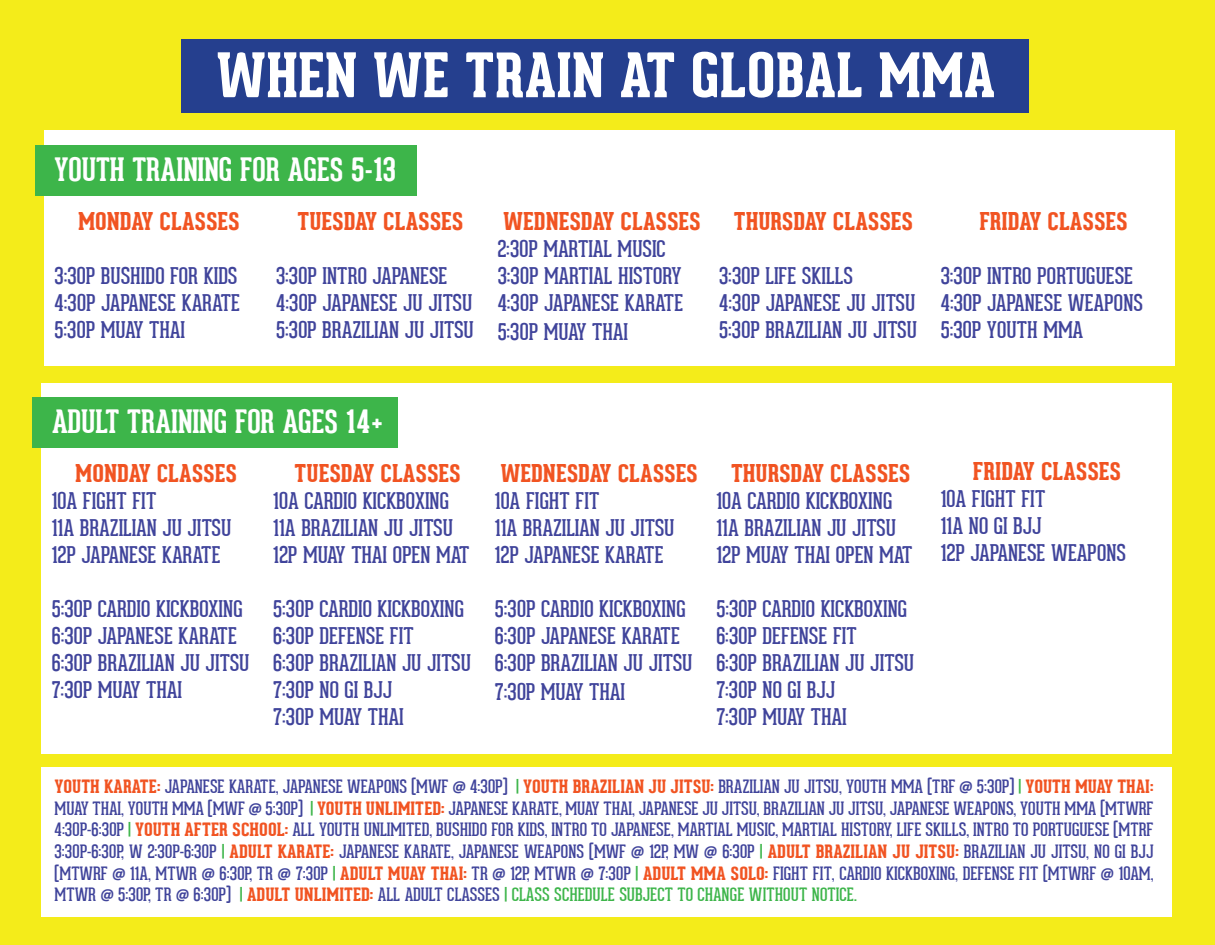
<style>
.page{position:relative;width:1215px;height:945px;background:#f4ec1a}
.page>*{position:absolute;margin:0;border:0;box-sizing:border-box;transform-origin:0 0}
.t1{font:800 60px "Geared Slab";color:#fff}
.t2{font:700 31.5px "Geared Slab";color:#fff}
.t3{font:800 24px "Geared Slab";letter-spacing:-.005em;color:#f15422}
.t4{font:22.5px "Geared Slab";color:#40449b}
.t5{font:18px/21.6px "Geared Slab";color:#40449b;text-align:justify}
.s1{font-weight:800;color:#f15422}
.s2{color:#3db54a}
</style>
<div class="page">
<div style="left:181px;top:39px;width:848px;height:73px;background:#253f8e"></div>
<div style="left:44px;top:130px;width:1130px;height:236px;background:#fff"></div>
<div style="left:35px;top:145px;width:382px;height:50px;background:#3db54a"></div>
<div style="left:41px;top:383px;width:1131px;height:371px;background:#fff"></div>
<div style="left:32px;top:397px;width:366px;height:51px;background:#3db54a"></div>
<div style="left:41px;top:767px;width:1131px;height:150px;background:#fff"></div>
<p class="t1" style="left:216px;top:41px;width:781px">WHEN WE TRAIN AT GLOBAL MMA</p>
<p class="t2" style="left:55px;top:149px;width:343px">YOUTH TRAINING FOR AGES 5-13</p>
<p class="t3" style="left:78px;top:208px;width:163px">MONDAY CLASSES</p>
<p class="t4" style="left:55px;top:262px;width:184px">3:30P BUSHIDO FOR KIDS</p>
<p class="t4" style="left:55px;top:289px;width:187px">4:30P JAPANESE KARATE</p>
<p class="t4" style="left:55px;top:316px;width:132px">5:30P MUAY THAI</p>
<p class="t3" style="left:297px;top:208px;width:168px">TUESDAY CLASSES</p>
<p class="t4" style="left:276px;top:262px;width:173px">3:30P INTRO JAPANESE</p>
<p class="t4" style="left:276px;top:289px;width:198px">4:30P JAPANESE JU JITSU</p>
<p class="t4" style="left:276px;top:316px;width:199px">5:30P BRAZILIAN JU JITSU</p>
<p class="t3" style="left:503px;top:208px;width:199px">WEDNESDAY CLASSES</p>
<p class="t4" style="left:498px;top:235px;width:170px">2:30P MARTIAL MUSIC</p>
<p class="t4" style="left:498px;top:262px;width:185px">3:30P MARTIAL HISTORY</p>
<p class="t4" style="left:498px;top:289px;width:187px">4:30P JAPANESE KARATE</p>
<p class="t4" style="left:498px;top:318px;width:132px">5:30P MUAY THAI</p>
<p class="t3" style="left:734px;top:208px;width:181px">THURSDAY CLASSES</p>
<p class="t4" style="left:719px;top:262px;width:135px">3:30P LIFE SKILLS</p>
<p class="t4" style="left:719px;top:289px;width:198px">4:30P JAPANESE JU JITSU</p>
<p class="t4" style="left:719px;top:316px;width:199px">5:30P BRAZILIAN JU JITSU</p>
<p class="t3" style="left:979px;top:208px;width:150px">FRIDAY CLASSES</p>
<p class="t4" style="left:941px;top:262px;width:194px">3:30P INTRO PORTUGUESE</p>
<p class="t4" style="left:941px;top:289px;width:204px">4:30P JAPANESE WEAPONS</p>
<p class="t4" style="left:941px;top:316px;width:144px">5:30P YOUTH MMA</p>
<p class="t2" style="left:52px;top:402px;width:333px">ADULT TRAINING FOR AGES 14+</p>
<p class="t3" style="left:75px;top:460px;width:163px">MONDAY CLASSES</p>
<p class="t4" style="left:52px;top:488px;width:106px">10A FIGHT FIT</p>
<p class="t4" style="left:52px;top:515px;width:181px">11A BRAZILIAN JU JITSU</p>
<p class="t4" style="left:52px;top:542px;width:170px">12P JAPANESE KARATE</p>
<p class="t4" style="left:52px;top:596px;width:192px">5:30P CARDIO KICKBOXING</p>
<p class="t4" style="left:52px;top:623px;width:187px">6:30P JAPANESE KARATE</p>
<p class="t4" style="left:52px;top:650px;width:199px">6:30P BRAZILIAN JU JITSU</p>
<p class="t4" style="left:52px;top:677px;width:132px">7:30P MUAY THAI</p>
<p class="t3" style="left:295px;top:460px;width:168px">TUESDAY CLASSES</p>
<p class="t4" style="left:273px;top:488px;width:177px">10A CARDIO KICKBOXING</p>
<p class="t4" style="left:273px;top:515px;width:181px">11A BRAZILIAN JU JITSU</p>
<p class="t4" style="left:273px;top:542px;width:198px">12P MUAY THAI OPEN MAT</p>
<p class="t4" style="left:273px;top:596px;width:192px">5:30P CARDIO KICKBOXING</p>
<p class="t4" style="left:273px;top:623px;width:142px">6:30P DEFENSE FIT</p>
<p class="t4" style="left:273px;top:650px;width:199px">6:30P BRAZILIAN JU JITSU</p>
<p class="t4" style="left:273px;top:677px;width:120px">7:30P NO GI BJJ</p>
<p class="t4" style="left:273px;top:704px;width:132px">7:30P MUAY THAI</p>
<p class="t3" style="left:500px;top:460px;width:199px">WEDNESDAY CLASSES</p>
<p class="t4" style="left:495px;top:488px;width:106px">10A FIGHT FIT</p>
<p class="t4" style="left:495px;top:515px;width:181px">11A BRAZILIAN JU JITSU</p>
<p class="t4" style="left:495px;top:542px;width:170px">12P JAPANESE KARATE</p>
<p class="t4" style="left:495px;top:596px;width:192px">5:30P CARDIO KICKBOXING</p>
<p class="t4" style="left:495px;top:623px;width:187px">6:30P JAPANESE KARATE</p>
<p class="t4" style="left:495px;top:650px;width:199px">6:30P BRAZILIAN JU JITSU</p>
<p class="t4" style="left:495px;top:679px;width:132px">7:30P MUAY THAI</p>
<p class="t3" style="left:731px;top:460px;width:181px">THURSDAY CLASSES</p>
<p class="t4" style="left:716px;top:488px;width:177px">10A CARDIO KICKBOXING</p>
<p class="t4" style="left:716px;top:515px;width:181px">11A BRAZILIAN JU JITSU</p>
<p class="t4" style="left:716px;top:542px;width:198px">12P MUAY THAI OPEN MAT</p>
<p class="t4" style="left:716px;top:596px;width:192px">5:30P CARDIO KICKBOXING</p>
<p class="t4" style="left:716px;top:623px;width:142px">6:30P DEFENSE FIT</p>
<p class="t4" style="left:716px;top:650px;width:199px">6:30P BRAZILIAN JU JITSU</p>
<p class="t4" style="left:716px;top:677px;width:120px">7:30P NO GI BJJ</p>
<p class="t4" style="left:716px;top:704px;width:132px">7:30P MUAY THAI</p>
<p class="t3" style="left:973px;top:457px;width:150px">FRIDAY CLASSES</p>
<p class="t4" style="left:941px;top:485px;width:106px">10A FIGHT FIT</p>
<p class="t4" style="left:941px;top:512px;width:102px">11A NO GI BJJ</p>
<p class="t4" style="left:941px;top:539px;width:187px">12P JAPANESE WEAPONS</p>
<p class="t5" style="left:55px;top:776px;width:1100px"><span class="s1">YOUTH KARATE:</span> JAPANESE KARATE, JAPANESE WEAPONS (MWF @ 4:30P) <span class="s2">|</span> <span class="s1">YOUTH BRAZILIAN JU JITSU:</span> BRAZILIAN JU JITSU, YOUTH MMA (TRF @ 5:30P) <span class="s2">|</span> <span class="s1">YOUTH MUAY THAI:<br></span>MUAY THAI, YOUTH MMA (MWF @ 5:30P) <span class="s2">|</span> <span class="s1">YOUTH UNLIMITED:</span> JAPANESE KARATE, MUAY THAI, JAPANESE JU JITSU, BRAZILIAN JU JITSU, JAPANESE WEAPONS, YOUTH MMA (MTWRF 4:30P-6:30P <span class="s2">|</span> <span class="s1">YOUTH AFTER SCHOOL:</span> ALL YOUTH UNLIMITED, BUSHIDO FOR KIDS, INTRO TO JAPANESE, MARTIAL MUSIC, MARTIAL HISTORY, LIFE SKILLS, INTRO TO PORTUGUESE (MTRF 3:30P-6:30P, W 2:30P-6:30P <span class="s2">|</span> <span class="s1">ADULT KARATE:</span> JAPANESE KARATE, JAPANESE WEAPONS (MWF @ 12P, MW @ 6:30P <span class="s2">|</span> <span class="s1">ADULT BRAZILIAN JU JITSU:</span> BRAZILIAN JU JITSU, NO GI BJJ (MTWRF @ 11A, MTWR @ 6:30P, TR @ 7:30P <span class="s2">|</span> <span class="s1">ADULT MUAY THAI:</span> TR @ 12P, MTWR @ 7:30P <span class="s2">|</span> <span class="s1">ADULT MMA SOLO:</span> FIGHT FIT, CARDIO KICKBOXING, DEFENSE FIT (MTWRF @ 10AM, MTWR @ 5:30P, TR @ 6:30P) <span class="s2">|</span> <span class="s1">ADULT UNLIMITED:</span> ALL ADULT CLASSES <span class="s2">| CLASS SCHEDULE SUBJECT TO CHANGE WITHOUT NOTICE.</span></p>
</div>
